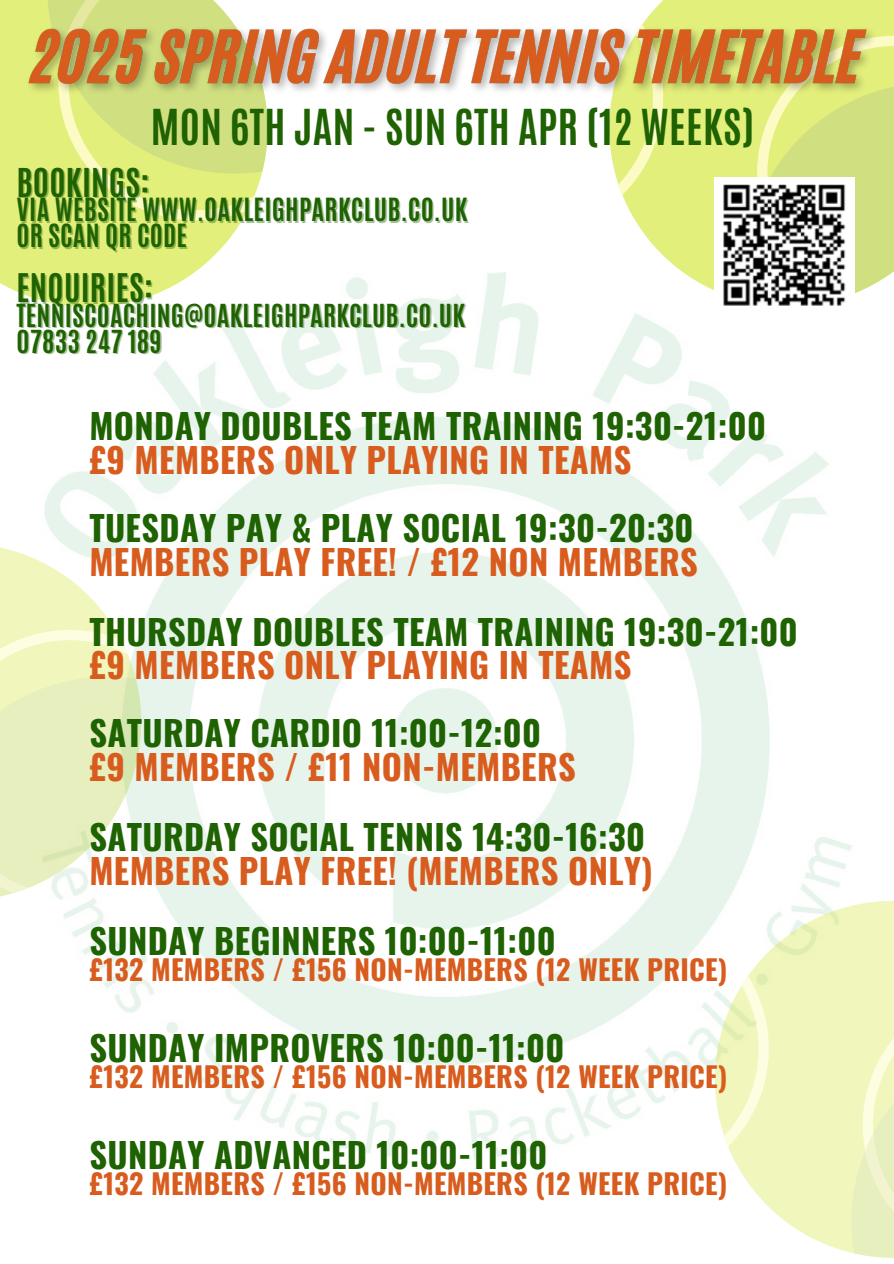
<style>
.page{position:relative;width:894px;height:1264px;background:#fff}
.page>*{position:absolute;margin:0;border:0;box-sizing:border-box;transform-origin:0 0}
.t1{font:700 41.4px "Antonio";letter-spacing:.01em;color:#1f6202}
.t2{font:700 34.5px/33.8px "Oswald";letter-spacing:.01em;color:#1f6202}
.t3{font:700 33.15px "Antonio";letter-spacing:.01em;color:#1f6202}
.t4{font:700 33px "Antonio";letter-spacing:.01em;color:#1f6202}
.t5{font:700 27.9px "Oswald";letter-spacing:.01em;color:#d85c1e}
.t6{font:700 26.7px "Antonio";letter-spacing:.01em;color:#1f6202}
.t7{font:700 26.55px "Antonio";letter-spacing:.01em;color:#1f6202}
.s1{color:#d85c1e}
</style>
<div class="page">
<img style="left:45px;top:272px;width:807px;height:888px">
<svg style="left:0;top:543px;width:141px;height:87px;fill:#f0f6bc"></svg>
<svg style="left:0;top:630px;width:141px;height:270px;background:#ebf2ca"></svg>
<svg style="left:609px;top:0;width:284px;height:306px;fill:#e3ef7b"></svg>
<svg style="left:618px;top:102px;width:49px;height:93px;background:#e8f18b"></svg>
<svg style="left:745px;top:36px;width:148px;height:270px;background:#d9e68b"></svg>
<svg style="left:0;top:0;width:267px;height:306px;fill:#e3ef7b"></svg>
<svg style="left:47px;top:0;width:220px;height:220px;background:#deea8a"></svg>
<svg style="left:714px;top:900px;width:179px;height:353px;fill:#f0f6bc"></svg>
<svg style="left:723px;top:975px;width:50px;height:171px;background:#f2f7c7"></svg>
<svg style="left:851px;top:987px;width:42px;height:270px;background:#eef4c1"></svg>
<img style="left:714px;top:178px;width:140px;height:139px">
<img style="left:20px;top:14px;width:865px;height:88px">
<p class="t1" style="left:151px;top:98px;width:605px">MON 6TH JAN - SUN 6TH APR (12 WEEKS)</p>
<p class="t3" style="left:16px;top:159px;width:134px">BOOKINGS:</p>
<p class="t6" style="left:16px;top:191px;width:452px">VIA WEBSITE WWW.OAKLEIGHPARKCLUB.CO.UK</p>
<p class="t6" style="left:16px;top:217px;width:172px">OR SCAN QR CODE</p>
<p class="t4" style="left:16px;top:264px;width:138px">ENQUIRIES:</p>
<h2 class="t7" style="left:16px;top:296px;width:450px">TENNISCOACHING@OAKLEIGHPARKCLUB.CO.UK</h2>
<p class="t7" style="left:16px;top:322px;width:147px">07833 247 189</p>
<p class="t2" style="left:89px;top:408px;width:678px">MONDAY DOUBLES TEAM TRAINING 19:30-21:00 <span class="s1">£9 MEMBERS ONLY PLAYING IN TEAMS</span></p>
<h3 class="t2" style="left:89px;top:509px;width:610px">TUESDAY PAY &amp; PLAY SOCIAL 19:30-20:30<br><span class="s1">MEMBERS PLAY FREE! / £12 NON MEMBERS</span></h3>
<p class="t2" style="left:89px;top:613px;width:709px">THURSDAY DOUBLES TEAM TRAINING 19:30-21:00 <span class="s1">£9 MEMBERS ONLY PLAYING IN TEAMS</span></p>
<h3 class="t2" style="left:89px;top:715px;width:488px">SATURDAY CARDIO 11:00-12:00 <span class="s1">£9 MEMBERS / £11 NON-MEMBERS</span></h3>
<h3 class="t2" style="left:89px;top:818px;width:564px">SATURDAY SOCIAL TENNIS 14:30-16:30<br><span class="s1">MEMBERS PLAY FREE! (MEMBERS ONLY)</span></h3>
<p class="t2" style="left:89px;top:922px;width:468px">SUNDAY BEGINNERS 10:00-11:00</p>
<h3 class="t5" style="left:89px;top:947px;width:639px">£132 MEMBERS / £156 NON-MEMBERS (12 WEEK PRICE)</h3>
<h3 class="t2" style="left:89px;top:1029px;width:476px">SUNDAY IMPROVERS 10:00-11:00</h3>
<p class="t5" style="left:89px;top:1054px;width:639px">£132 MEMBERS / £156 NON-MEMBERS (12 WEEK PRICE)</p>
<p class="t2" style="left:89px;top:1136px;width:459px">SUNDAY ADVANCED 10:00-11:00</p>
<p class="t5" style="left:89px;top:1161px;width:639px">£132 MEMBERS / £156 NON-MEMBERS (12 WEEK PRICE)</p>
</div>
